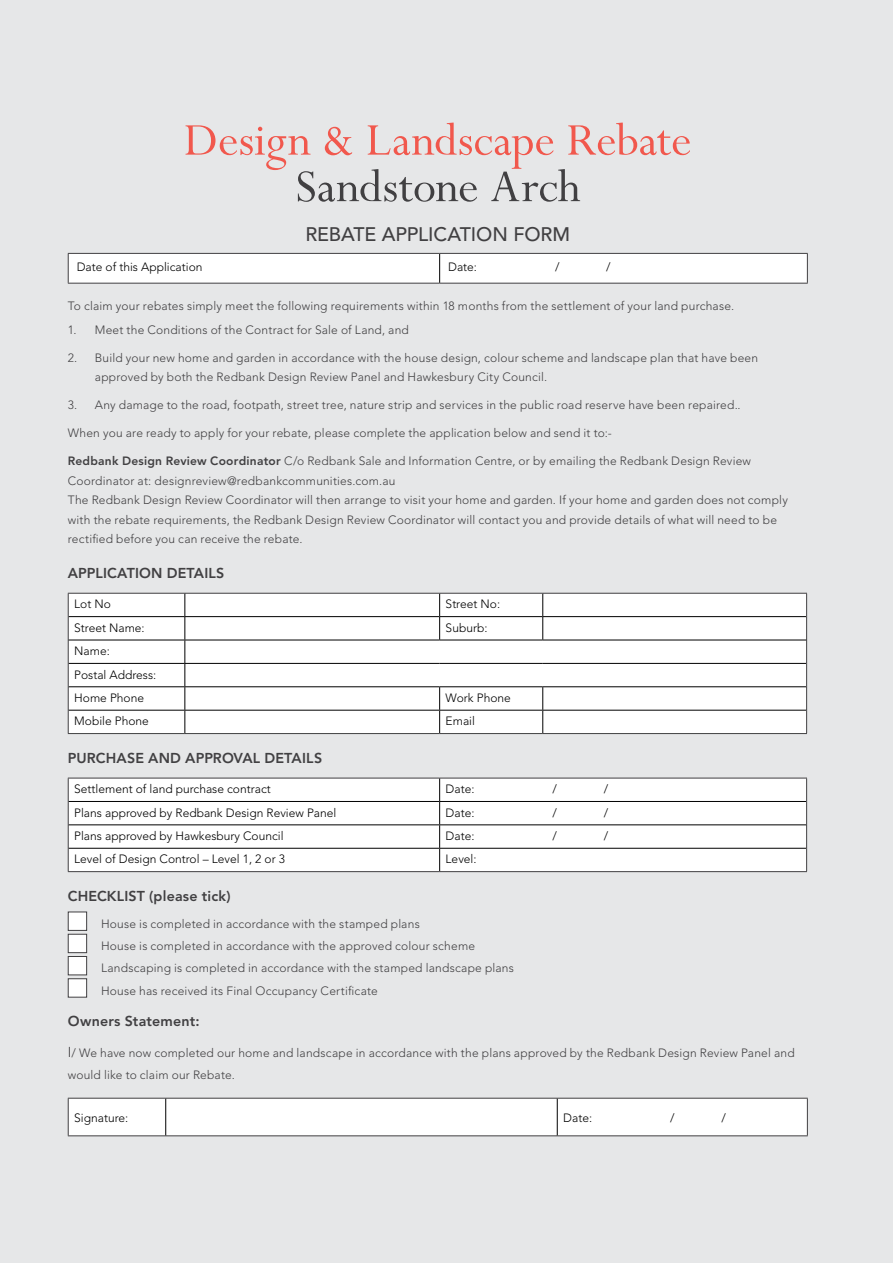
<style>
.page{position:relative;width:893px;height:1263px;background:#e6e7e8}
.page>*{position:absolute;margin:0;border:0;box-sizing:border-box;transform-origin:0 0}
.t1{font:51px "Perpetua";letter-spacing:-.005em;color:#f1584d}
.t2{font:51px "Perpetua";letter-spacing:-.005em;color:#414042}
.t3{font:500 19.5px "Avenir";letter-spacing:-.005em;color:#414042}
.t4{font:800 14.25px "Avenir";letter-spacing:.01em;color:#414042}
.t5{font:300 12px/19.5px "Avenir";letter-spacing:.015em;color:#414042}
.t6{font:300 12px/23.4px "Avenir";color:#000}
.s1{font-weight:800}
.s2{font-size:14.25px}
</style>
<div class="page">
<hr style="left:68px;top:283px;width:372px;height:1px;background:#414042">
<hr style="left:440px;top:283px;width:368px;height:1px;background:#414042">
<svg style="left:68px;top:253px;width:740px;height:30px;background:#f6f6f6"></svg>
<div style="left:69px;top:594px;width:737px;height:139px;background:#fff"></div>
<hr style="left:68px;top:593px;width:117px;height:1px;background:#414042">
<hr style="left:185px;top:593px;width:255px;height:1px;background:#414042">
<hr style="left:440px;top:593px;width:103px;height:1px;background:#414042">
<hr style="left:543px;top:593px;width:264px;height:1px;background:#414042">
<svg style="left:68px;top:594px;width:1px;height:139px"></svg>
<svg style="left:806px;top:594px;width:1px;height:139px"></svg>
<hr style="left:68px;top:733px;width:117px;height:1px;background:#414042">
<hr style="left:185px;top:733px;width:255px;height:1px;background:#414042">
<hr style="left:440px;top:733px;width:103px;height:1px;background:#414042">
<hr style="left:543px;top:733px;width:264px;height:1px;background:#414042">
<hr style="left:69px;top:616px;width:116px;height:1px;background:#000">
<hr style="left:185px;top:616px;width:255px;height:1px;background:#000">
<hr style="left:440px;top:616px;width:103px;height:1px;background:#000">
<svg style="left:439px;top:594px;width:1px;height:46px"></svg>
<hr style="left:543px;top:616px;width:263px;height:1px;background:#000">
<svg style="left:542px;top:594px;width:1px;height:46px"></svg>
<hr style="left:69px;top:640px;width:116px;height:1px;background:#000">
<hr style="left:185px;top:640px;width:255px;height:1px;background:#000">
<hr style="left:440px;top:640px;width:103px;height:1px;background:#000">
<hr style="left:543px;top:640px;width:263px;height:1px;background:#000">
<hr style="left:69px;top:663px;width:116px;height:1px;background:#000">
<hr style="left:185px;top:663px;width:255px;height:1px;background:#000">
<hr style="left:440px;top:663px;width:103px;height:1px;background:#000">
<hr style="left:543px;top:663px;width:263px;height:1px;background:#000">
<hr style="left:69px;top:686px;width:116px;height:1px;background:#000">
<hr style="left:185px;top:686px;width:255px;height:1px;background:#000">
<hr style="left:440px;top:686px;width:103px;height:1px;background:#000">
<hr style="left:543px;top:686px;width:263px;height:1px;background:#000">
<hr style="left:69px;top:710px;width:116px;height:1px;background:#000">
<hr style="left:185px;top:710px;width:255px;height:1px;background:#000">
<svg style="left:184px;top:594px;width:1px;height:139px"></svg>
<hr style="left:440px;top:710px;width:103px;height:1px;background:#000">
<svg style="left:439px;top:687px;width:1px;height:46px"></svg>
<hr style="left:543px;top:710px;width:263px;height:1px;background:#000">
<svg style="left:542px;top:687px;width:1px;height:46px"></svg>
<div style="left:69px;top:779px;width:737px;height:92px;background:#fff"></div>
<hr style="left:68px;top:778px;width:372px;height:1px;background:#414042">
<hr style="left:440px;top:778px;width:367px;height:1px;background:#414042">
<svg style="left:68px;top:778px;width:1px;height:93px"></svg>
<svg style="left:806px;top:778px;width:1px;height:93px"></svg>
<hr style="left:68px;top:871px;width:372px;height:1px;background:#414042">
<hr style="left:440px;top:871px;width:367px;height:1px;background:#414042">
<hr style="left:69px;top:801px;width:371px;height:1px;background:#000">
<hr style="left:440px;top:801px;width:366px;height:1px;background:#000">
<hr style="left:69px;top:824px;width:371px;height:1px;background:#000">
<hr style="left:440px;top:824px;width:366px;height:1px;background:#000">
<hr style="left:69px;top:848px;width:371px;height:1px;background:#000">
<hr style="left:440px;top:848px;width:366px;height:1px;background:#000">
<svg style="left:439px;top:778px;width:1px;height:93px"></svg>
<div style="left:68px;top:911px;width:19px;height:20px;background:#fff;border:1px solid #414042"></div>
<div style="left:68px;top:934px;width:19px;height:19px;background:#fff;border:1px solid #414042"></div>
<div style="left:68px;top:956px;width:19px;height:19px;background:#fff;border:1px solid #414042"></div>
<div style="left:68px;top:978px;width:19px;height:19px;background:#fff;border:1px solid #414042"></div>
<div style="left:69px;top:1099px;width:737px;height:36px;background:#fff"></div>
<hr style="left:68px;top:1098px;width:98px;height:1px;background:#414042">
<hr style="left:68px;top:1098px;width:1px;height:37px;background:#414042">
<hr style="left:166px;top:1098px;width:391px;height:1px;background:#414042">
<hr style="left:557px;top:1098px;width:251px;height:1px;background:#414042">
<hr style="left:807px;top:1098px;width:1px;height:37px;background:#414042">
<hr style="left:68px;top:1135px;width:98px;height:1px;background:#414042">
<hr style="left:166px;top:1135px;width:391px;height:1px;background:#414042">
<hr style="left:557px;top:1135px;width:251px;height:1px;background:#414042">
<hr style="left:165px;top:1098px;width:1px;height:37px;background:#000">
<hr style="left:557px;top:1098px;width:1px;height:37px;background:#000">
<h1 class="t1" style="left:184px;top:113px;width:509px">Design &amp; Landscape Rebate</h1>
<h1 class="t2" style="left:295px;top:160px;width:287px">Sandstone Arch</h1>
<h2 class="t3" style="left:305px;top:223px;width:266px">REBATE APPLICATION FORM</h2>
<p class="t6" style="left:77px;top:255px;width:127px">Date of this Application</p>
<p class="t6" style="left:448px;top:255px;width:30px">Date:</p>
<p class="t6" style="left:555px;top:255px;width:6px">/</p>
<p class="t6" style="left:606px;top:255px;width:6px">/</p>
<p class="t5" style="left:68px;top:296px;width:668px">To claim your rebates simply meet the following requirements within 18 months from the settlement of your land purchase.</p>
<p class="t5" style="left:68px;top:320px;width:343px">1. Meet the Conditions of the Contract for Sale of Land, and</p>
<p class="t5" style="left:95px;top:348px;width:665px;text-indent:-27px">2. Build your new home and garden in accordance with the house design, colour scheme and landscape plan that have been approved by both the Redbank Design Review Panel and Hawkesbury City Council.</p>
<p class="t5" style="left:68px;top:395px;width:674px">3. Any damage to the road, footpath, street tree, nature strip and services in the public road reserve have been repaired..</p>
<p class="t5" style="left:68px;top:423px;width:545px">When you are ready to apply for your rebate, please complete the application below and send it to:-</p>
<p class="t5" style="left:68px;top:451px;width:722px"><span class="s1">Redbank Design Review Coordinator</span> C/o Redbank Sale and Information Centre, or by emailing the Redbank Design Review Coordinator at: designreview@redbankcommunities.com.au<br>The Redbank Design Review Coordinator will then arrange to visit your home and garden. If your home and garden does not comply with the rebate requirements, the Redbank Design Review Coordinator will contact you and provide details of what will need to be rectified before you can receive the rebate.</p>
<p class="t4" style="left:68px;top:565px;width:158px">APPLICATION DETAILS</p>
<p class="t6" style="left:74px;top:592px;width:38px">Lot No</p>
<p class="t6" style="left:446px;top:592px;width:56px">Street No:</p>
<p class="t6" style="left:74px;top:616px;width:72px">Street Name:</p>
<p class="t6" style="left:446px;top:616px;width:43px">Suburb:</p>
<p class="t6" style="left:74px;top:639px;width:84px">Name:<br>Postal Address:<br>Home Phone</p>
<p class="t6" style="left:446px;top:686px;width:67px">Work Phone</p>
<p class="t6" style="left:74px;top:709px;width:76px">Mobile Phone</p>
<p class="t6" style="left:446px;top:709px;width:31px">Email</p>
<p class="t4" style="left:68px;top:750px;width:256px">PURCHASE AND APPROVAL DETAILS</p>
<p class="t6" style="left:74px;top:777px;width:198px">Settlement of land purchase contract</p>
<p class="t6" style="left:446px;top:777px;width:30px">Date:</p>
<p class="t6" style="left:553px;top:777px;width:6px">/</p>
<p class="t6" style="left:604px;top:777px;width:6px">/</p>
<p class="t6" style="left:74px;top:801px;width:264px">Plans approved by Redbank Design Review Panel</p>
<p class="t6" style="left:446px;top:801px;width:30px">Date:</p>
<p class="t6" style="left:553px;top:801px;width:6px">/</p>
<p class="t6" style="left:604px;top:801px;width:6px">/</p>
<p class="t6" style="left:74px;top:824px;width:211px">Plans approved by Hawkesbury Council</p>
<p class="t6" style="left:446px;top:824px;width:30px">Date:</p>
<p class="t6" style="left:553px;top:824px;width:6px">/</p>
<p class="t6" style="left:604px;top:824px;width:6px">/</p>
<p class="t6" style="left:74px;top:847px;width:212px">Level of Design Control – Level 1, 2 or 3</p>
<p class="t6" style="left:446px;top:847px;width:32px">Level:</p>
<p class="t4" style="left:68px;top:888px;width:164px">CHECKLIST (please tick)</p>
<p class="t5" style="left:101px;top:912px;width:414px;line-height:22.2px">House is completed in accordance with the stamped plans<br>House is completed in accordance with the approved colour scheme Landscaping is completed in accordance with the stamped landscape plans House has received its Final Occupancy Certificate</p>
<p class="t4" style="left:68px;top:1012px;width:133px">Owners Statement:</p>
<p class="t5" style="left:68px;top:1041px;width:728px;line-height:22.5px"><span class="s2">I</span>/ We have now completed our home and landscape in accordance with the plans approved by the Redbank Design Review Panel and would like to claim our Rebate.</p>
<p class="t6" style="left:74px;top:1106px;width:56px">Signature:</p>
<p class="t6" style="left:563px;top:1106px;width:30px">Date:</p>
<p class="t6" style="left:670px;top:1106px;width:6px">/</p>
<p class="t6" style="left:721px;top:1106px;width:6px">/</p>
</div>
